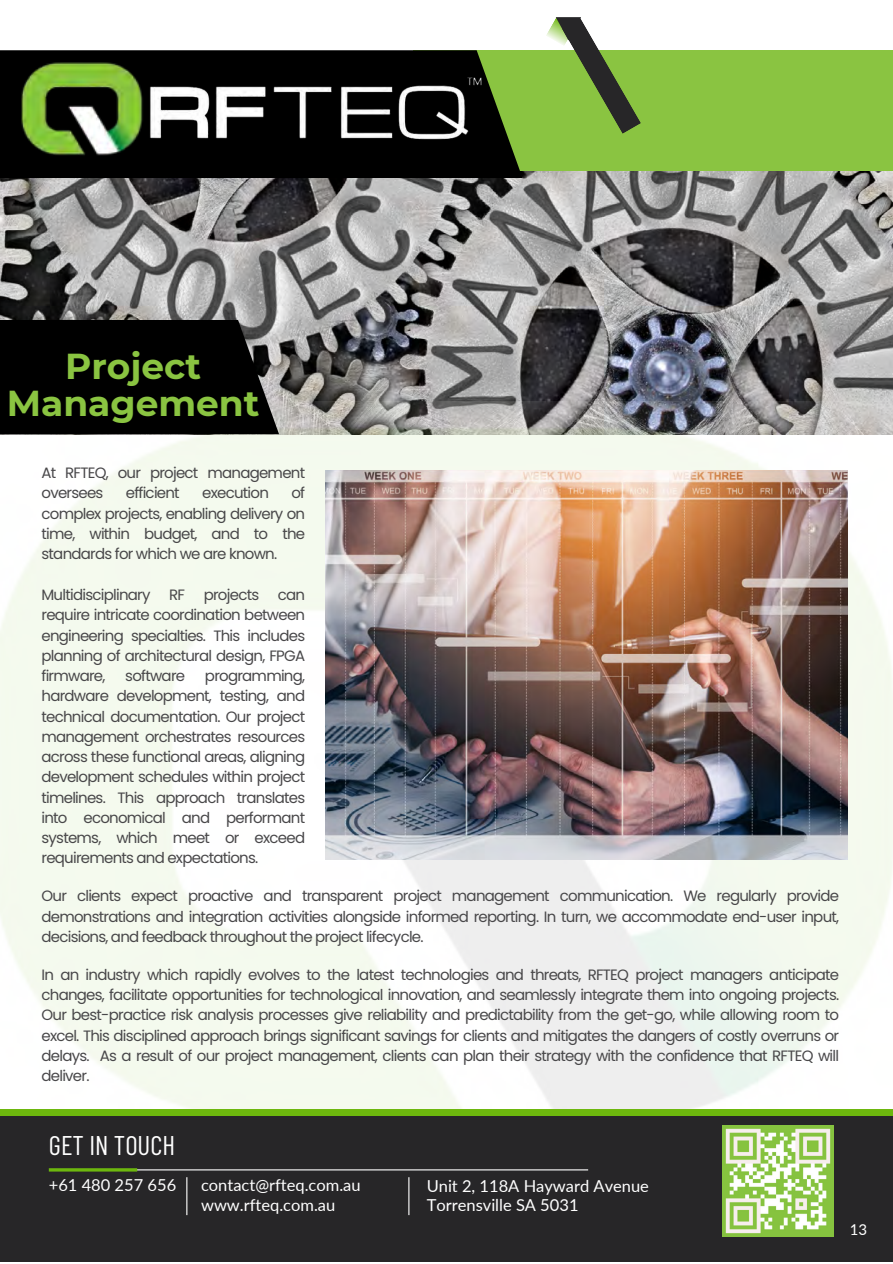
<style>
.page{position:relative;width:893px;height:1264px;background:#fff}
.page>*{position:absolute;margin:0;border:0;box-sizing:border-box;transform-origin:0 0}
.t1{font:700 36px/37px "Montserrat";color:#8ac441;text-align:center}
.t2{font:27px "Barlow Condensed";color:#fff}
.t3{font:16.5px "Lato";color:#fff}
.t4{font:15px/20.2px "Poppins";letter-spacing:-.05em;color:#484749;text-align:justify}
.t5{font:15px "Lato";color:#fff}
</style>
<div class="page">
<img style="left:0;top:171px;width:892px;height:230px">
<img style="left:0;top:401px;width:892px;height:707px">
<img style="left:325px;top:471px;width:522px;height:388px">
<div style="left:0;top:1112px;width:892px;height:150px;background:#272628"></div>
<div style="left:0;top:1108px;width:892px;height:7px;background:#6db70e"></div>
<hr style="left:51px;top:1169px;width:537px;height:1px;background:#fff">
<hr style="left:49px;top:1168px;width:88px;height:3px;background:#6db70e">
<hr style="left:186px;top:1177px;width:1px;height:38px;background:#fff">
<hr style="left:408px;top:1177px;width:1px;height:38px;background:#fff">
<img style="left:722px;top:1125px;width:111px;height:111px">
<div style="left:413px;top:51px;width:479px;height:120px;background:#8ac441"></div>
<svg style="left:522px;top:17px;width:119px;height:156px"></svg>
<svg style="left:0;top:50px;width:522px;height:128px;background:#101608"></svg>
<img style="left:17px;top:54px;width:141px;height:107px">
<img style="left:107px;top:64px;width:403px;height:99px">
<div style="left:0;top:320px;width:279px;height:114px;background:#000"></div>
<p class="t1" style="left:7px;top:347px;width:254px">Project<br>Management</p>
<p class="t4" style="left:41px;top:463px;width:265px">At RFTEQ, our project management oversees</p>
<p class="t4" style="left:41px;top:483px;width:265px;text-indent:250px">of complex projects, enabling delivery on time, within budget, and to the standards for which we are known.</p>
<p class="t4" style="left:41px;top:584px;width:265px">Multidisciplinary RF projects can require intricate coordination between engineering specialties. This includes planning of architectural design, FPGA firmware,</p>
<p class="t4" style="left:126px;top:483px;width:55px">efficient</p>
<p class="t4" style="left:202px;top:483px;width:68px">execution</p>
<p class="t4" style="left:125px;top:665px;width:61px">software</p>
<p class="t4" style="left:41px;top:665px;width:265px;text-indent:163px">programming, hardware development, testing, and technical documentation. Our project management orchestrates resources across these functional areas, aligning development schedules within project timelines. This approach translates into economical and performant systems, which meet or exceed requirements and expectations.</p>
<p class="t4" style="left:41px;top:886px;width:799px">Our clients expect proactive and transparent project management communication. We regularly provide demonstrations and integration activities alongside informed reporting. In turn, we accommodate end-user input, decisions, and feedback throughout the project lifecycle.</p>
<p class="t4" style="left:41px;top:964px;width:799px">In an industry which rapidly evolves to the latest technologies and threats, RFTEQ project managers anticipate changes, facilitate opportunities for technological innovation, and seamlessly integrate them into ongoing projects.<br>Our best-practice risk analysis processes give reliability and predictability from the get-go, while allowing room to excel. This disciplined approach brings significant savings for clients and mitigates the dangers of costly overruns or delays. As a result of our project management, clients can plan their strategy with the confidence that RFTEQ will deliver.</p>
<p class="t2" style="left:49px;top:1127px;width:128px">GET IN TOUCH</p>
<p class="t3" style="left:49px;top:1174px;width:129px">+61 480 257 656</p>
<p class="t3" style="left:201px;top:1174px;width:161px">contact@rfteq.com.au</p>
<p class="t3" style="left:426px;top:1175px;width:224px">Unit 2, 118A Hayward Avenue</p>
<p class="t3" style="left:201px;top:1194px;width:136px">www.rfteq.com.au</p>
<p class="t3" style="left:426px;top:1194px;width:153px">Torrensville SA 5031</p>
<p class="t5" style="left:849px;top:1220px;width:19px">13</p>
</div>
